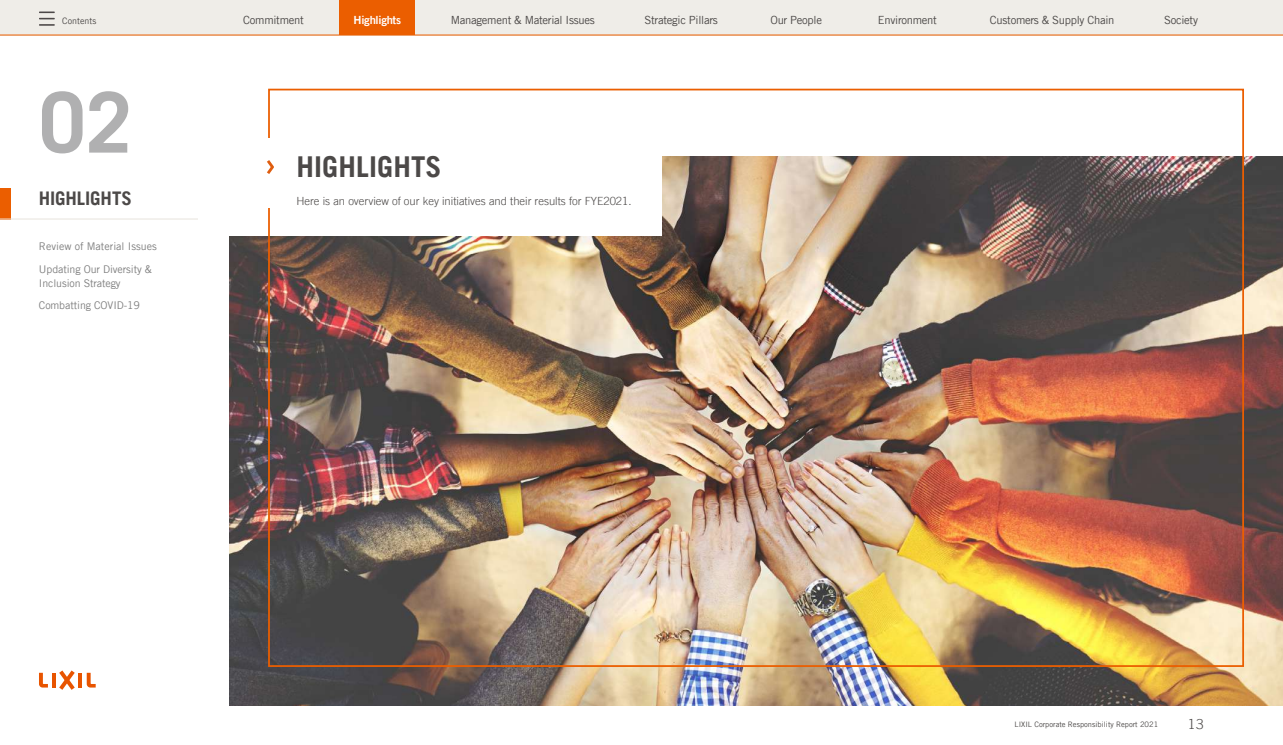
<style>
.page{position:relative;width:1283px;height:745px;background:#fff}
.page>*{position:absolute;margin:0;border:0;box-sizing:border-box;transform-origin:0 0}
.t1{font:700 83.75px "Trade Gothic LT";color:#b0b0b1}
.t2{font:700 28.75px "Trade Gothic LT";letter-spacing:.005em;color:#4c4948}
.t3{font:700 18.75px "Trade Gothic LT";letter-spacing:-.005em;color:#4c4948}
.t4{font:300 13.75px "Trade Gothic LT";color:#4c4948}
.t5{font:11.25px "Trade Gothic LT";letter-spacing:-.025em;color:#4c4948}
.t6{font:300 11.25px "Trade Gothic LT";color:#4c4948}
.t7{font:11.25px "Trade Gothic LT Bold Two";letter-spacing:-.025em;color:#fff}
.t8{font:10.62px/22.5px "Trade Gothic LT";letter-spacing:-.01em;color:#808080}
.t9{font:8.88px "Trade Gothic LT";letter-spacing:.005em;color:#4c4948}
.t10{font:7.5px "Trade Gothic LT";color:#4c4948}
</style>
<div class="page">
<div style="left:0;top:187px;width:11px;height:32px;background:#eb5e00"></div>
<hr style="left:0;top:218px;width:198px;height:1px;background:#efede8">
<div style="left:0;top:0;width:1283px;height:35px;background:#efede8"></div>
<img style="left:229px;top:156px;width:1054px;height:549px">
<svg style="left:39px;top:12px;width:16px;height:14px"></svg>
<div style="left:225px;top:62px;width:437px;height:173px;background:#fff"></div>
<svg style="left:39px;top:672px;width:9px;height:15px"></svg>
<svg style="left:87px;top:672px;width:9px;height:15px"></svg>
<hr style="left:52px;top:672px;width:4px;height:15px;background:#e85400">
<hr style="left:78px;top:672px;width:4px;height:15px;background:#e85400">
<svg style="left:59px;top:670px;width:16px;height:19px"></svg>
<div style="left:339px;top:0;width:76px;height:35px;background:#eb5e00"></div>
<hr style="left:0;top:35px;width:1283px;height:1px;background:#eb5e00">
<svg style="left:267px;top:160px;width:7px;height:14px"></svg>
<p class="t9" style="left:62px;top:16px;width:36px">Contents</p>
<h1 class="t1" style="left:39px;top:71px;width:95px">02</h1>
<h3 class="t3" style="left:39px;top:186px;width:94px">HIGHLIGHTS</h3>
<p class="t8" style="left:39px;top:235px;width:119px">Review of Material Issues<br>Updating Our Diversity &amp;</p>
<p class="t8" style="left:39px;top:271px;width:103px">Inclusion Strategy<br>Combatting COVID-19</p>
<p class="t5" style="left:243px;top:13px;width:62px">Commitment</p>
<p class="t7" style="left:354px;top:13px;width:49px">Highlights</p>
<p class="t5" style="left:451px;top:13px;width:145px">Management &amp; Material Issues</p>
<p class="t5" style="left:644px;top:13px;width:75px">Strategic Pillars</p>
<p class="t5" style="left:770px;top:13px;width:53px">Our People</p>
<p class="t5" style="left:878px;top:13px;width:61px">Environment</p>
<p class="t5" style="left:990px;top:13px;width:126px">Customers &amp; Supply Chain</p>
<p class="t5" style="left:1164px;top:13px;width:35px">Society</p>
<h2 class="t2" style="left:296px;top:149px;width:147px">HIGHLIGHTS</h2>
<p class="t6" style="left:296px;top:194px;width:337px">Here is an overview of our key initiatives and their results for FYE2021.</p>
<p class="t10" style="left:1014px;top:719px;width:145px">LIXIL Corporate Responsibility Report 2021</p>
<p class="t4" style="left:1187px;top:715px;width:18px">13</p>
</div>
